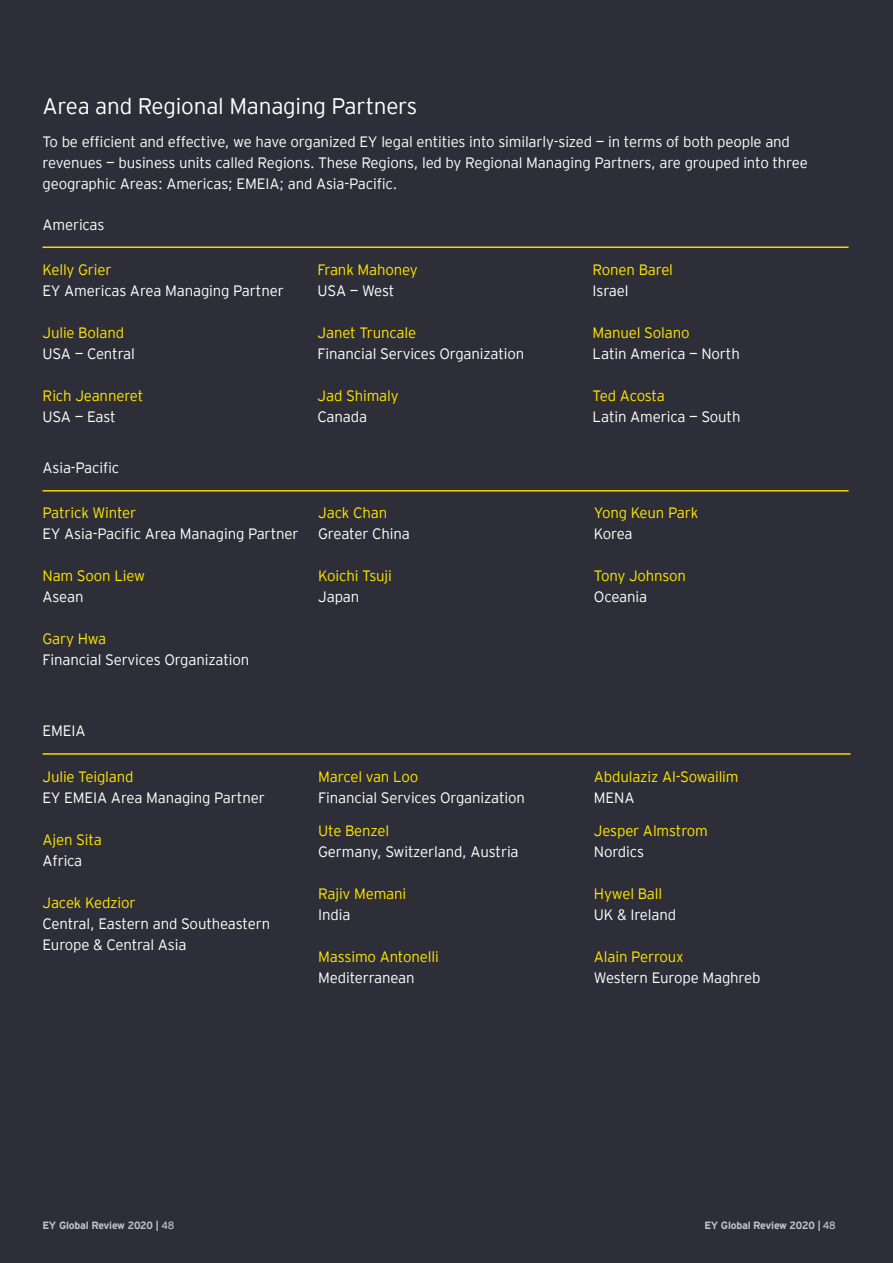
<style>
.page{position:relative;width:893px;height:1263px;background:#2e2e38}
.page>*{position:absolute;margin:0;border:0;box-sizing:border-box;transform-origin:0 0}
.t1{font:300 22.5px "EY Interstate";letter-spacing:-.01em;color:#fff}
.t2{font:300 15px/21px "EY Interstate";letter-spacing:-.01em;color:#fff}
.t3{font:300 15px "EY Interstate";letter-spacing:-.01em;color:#ffe600}
.t4{font:300 15px/21px "EY Interstate";letter-spacing:-.01em;color:#fefefe}
.t5{font:700 10.5px "EY Interstate";letter-spacing:-.02em;color:#c1c2cc}
.s1{font-weight:400;color:#c4c4cd}
</style>
<div class="page">
<hr style="left:43px;top:246px;width:805px;height:2px;background:#ffd400">
<hr style="left:43px;top:753px;width:807px;height:2px;background:#ffd400">
<hr style="left:43px;top:490px;width:805px;height:1px;background:#ffd400">
<h1 class="t1" style="left:43px;top:90px;width:376px">Area and Regional Managing Partners</h1>
<p class="t4" style="left:43px;top:131px;width:767px">To be efficient and effective, we have organized EY legal entities into similarly-sized — in terms of both people and revenues — business units called Regions. These Regions, led by Regional Managing Partners, are grouped into three geographic Areas: Americas; EMEIA; and Asia-Pacific.</p>
<p class="t2" style="left:43px;top:213px;width:64px">Americas</p>
<p class="t3" style="left:43px;top:259px;width:71px">Kelly Grier</p>
<p class="t2" style="left:43px;top:279px;width:243px">EY Americas Area Managing Partner</p>
<p class="t3" style="left:43px;top:322px;width:83px">Julie Boland</p>
<p class="t2" style="left:43px;top:342px;width:94px">USA — Central</p>
<p class="t3" style="left:43px;top:385px;width:102px">Rich Jeanneret</p>
<p class="t2" style="left:43px;top:405px;width:75px">USA — East</p>
<p class="t2" style="left:43px;top:456px;width:78px">Asia-Pacific</p>
<p class="t3" style="left:43px;top:502px;width:95px">Patrick Winter</p>
<p class="t2" style="left:43px;top:523px;width:258px">EY Asia-Pacific Area Managing Partner</p>
<p class="t3" style="left:43px;top:565px;width:104px">Nam Soon Liew</p>
<p class="t2" style="left:43px;top:586px;width:43px">Asean</p>
<p class="t3" style="left:43px;top:628px;width:65px">Gary Hwa</p>
<p class="t2" style="left:43px;top:649px;width:208px">Financial Services Organization</p>
<p class="t3" style="left:318px;top:259px;width:102px">Frank Mahoney</p>
<p class="t2" style="left:318px;top:279px;width:78px">USA — West</p>
<p class="t3" style="left:318px;top:322px;width:100px">Janet Truncale</p>
<p class="t2" style="left:318px;top:342px;width:208px">Financial Services Organization</p>
<p class="t3" style="left:318px;top:385px;width:83px">Jad Shimaly</p>
<p class="t2" style="left:318px;top:405px;width:51px">Canada</p>
<p class="t3" style="left:318px;top:502px;width:70px">Jack Chan</p>
<p class="t2" style="left:318px;top:523px;width:93px">Greater China</p>
<p class="t3" style="left:318px;top:565px;width:75px">Koichi Tsuji</p>
<p class="t2" style="left:318px;top:586px;width:43px">Japan</p>
<p class="t2" style="left:43px;top:719px;width:45px">EMEIA</p>
<p class="t3" style="left:43px;top:765px;width:93px">Julie Teigland</p>
<p class="t2" style="left:43px;top:786px;width:224px">EY EMEIA Area Managing Partner</p>
<p class="t3" style="left:43px;top:828px;width:61px">Ajen Sita</p>
<p class="t2" style="left:43px;top:849px;width:41px">Africa</p>
<p class="t3" style="left:43px;top:891px;width:95px">Jacek Kedzior</p>
<p class="t2" style="left:43px;top:912px;width:229px">Central, Eastern and Southeastern<br>Europe &amp; Central Asia</p>
<p class="t3" style="left:318px;top:765px;width:101px">Marcel van Loo</p>
<p class="t2" style="left:318px;top:786px;width:208px">Financial Services Organization</p>
<p class="t3" style="left:318px;top:820px;width:73px">Ute Benzel</p>
<p class="t2" style="left:318px;top:841px;width:202px">Germany, Switzerland, Austria</p>
<p class="t3" style="left:318px;top:883px;width:90px">Rajiv Memani</p>
<p class="t2" style="left:318px;top:904px;width:34px">India</p>
<p class="t3" style="left:318px;top:946px;width:122px">Massimo Antonelli</p>
<p class="t2" style="left:318px;top:967px;width:98px">Mediterranean</p>
<p class="t3" style="left:593px;top:259px;width:82px">Ronen Barel</p>
<p class="t2" style="left:593px;top:279px;width:37px">Israel</p>
<p class="t3" style="left:593px;top:322px;width:99px">Manuel Solano</p>
<p class="t2" style="left:593px;top:342px;width:149px">Latin America — North</p>
<p class="t3" style="left:593px;top:385px;width:74px">Ted Acosta</p>
<p class="t2" style="left:593px;top:405px;width:149px">Latin America — South</p>
<p class="t3" style="left:594px;top:502px;width:106px">Yong Keun Park</p>
<p class="t2" style="left:594px;top:523px;width:40px">Korea</p>
<p class="t3" style="left:594px;top:565px;width:94px">Tony Johnson</p>
<p class="t2" style="left:594px;top:586px;width:55px">Oceania</p>
<p class="t3" style="left:594px;top:765px;width:146px">Abdulaziz Al-Sowailim</p>
<p class="t2" style="left:594px;top:786px;width:42px">MENA</p>
<p class="t3" style="left:594px;top:820px;width:116px">Jesper Almstrom</p>
<p class="t2" style="left:594px;top:841px;width:52px">Nordics</p>
<p class="t3" style="left:594px;top:883px;width:70px">Hywel Ball</p>
<p class="t2" style="left:594px;top:904px;width:84px">UK &amp; Ireland</p>
<p class="t3" style="left:594px;top:946px;width:91px">Alain Perroux</p>
<p class="t2" style="left:594px;top:967px;width:168px">Western Europe Maghreb</p>
<p class="t5" style="left:43px;top:1217px;width:133px">EY Global Review 2020 | <span class="s1">48</span></p>
<p class="t5" style="left:704px;top:1217px;width:133px">EY Global Review 2020 | <span class="s1">48</span></p>
</div>
